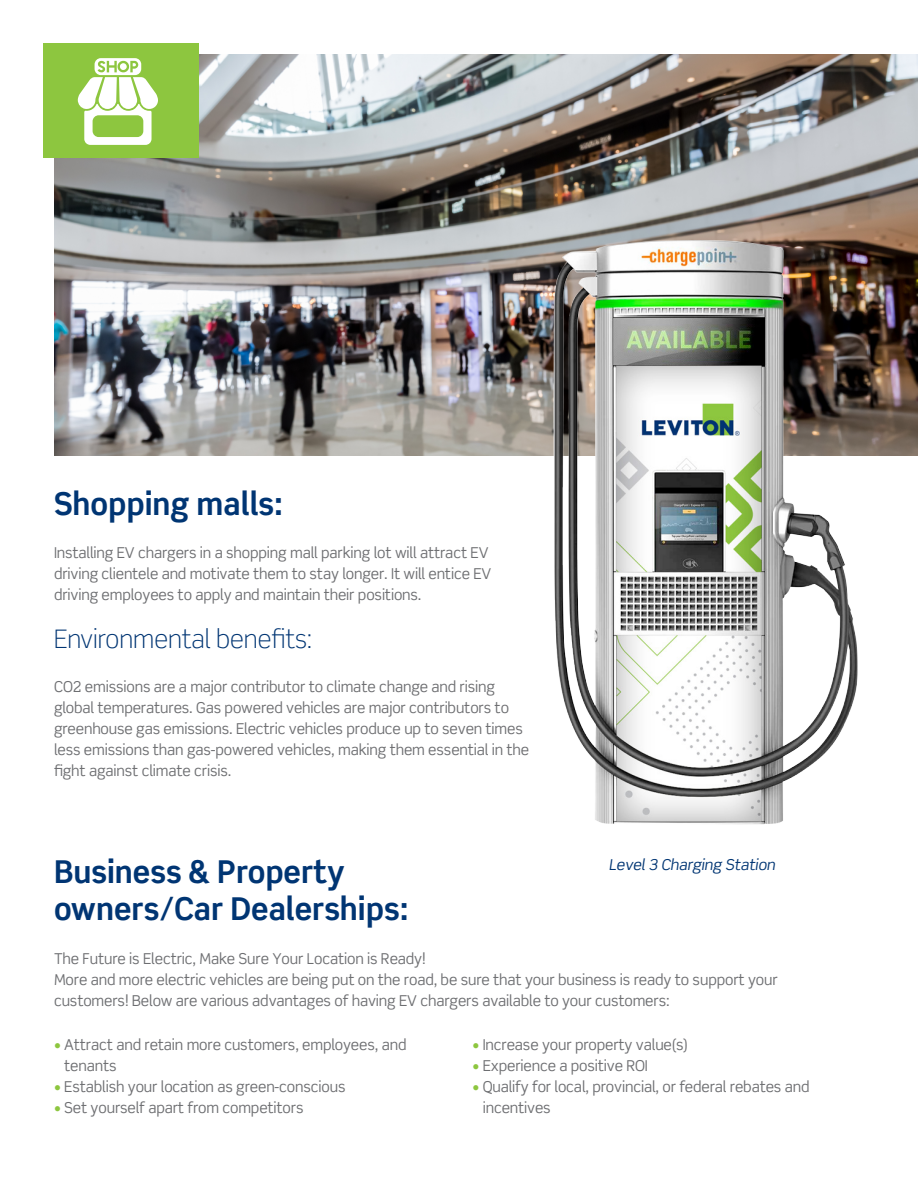
<style>
.page{position:relative;width:918px;height:1188px;background:#fff}
.page>*{position:absolute;margin:0;border:0;box-sizing:border-box;transform-origin:0 0}
.t1{font:700 31.5px/37.8px "Scene Std";color:#003573}
.t2{font:300 25.5px "Scene Std";color:#003573}
.t3{font:15px/21px "Scene Std";letter-spacing:-.01em;color:#6d6e71}
.t4{font:italic 15px "Scene Std";letter-spacing:-.01em;color:#003573}
.s1{color:#8dc63f}
</style>
<div class="page">
<img style="left:54px;top:54px;width:864px;height:402px">
<img style="left:538px;top:227px;width:333px;height:598px">
<div style="left:43px;top:43px;width:156px;height:114px;background:#8dc63f"></div>
<svg style="left:78px;top:58px;width:80px;height:87px"></svg>
<h1 class="t1" style="left:54px;top:484px;width:230px">Shopping malls:</h1>
<p class="t3" style="left:54px;top:542px;width:439px">Installing EV chargers in a shopping mall parking lot will attract EV driving clientele and motivate them to stay longer. It will entice EV driving employees to apply and maintain their positions.</p>
<h2 class="t2" style="left:54px;top:624px;width:260px">Environmental benefits:</h2>
<p class="t3" style="left:54px;top:676px;width:477px">CO2 emissions are a major contributor to climate change and rising global temperatures. Gas powered vehicles are major contributors to greenhouse gas emissions. Electric vehicles produce up to seven times less emissions than gas-powered vehicles, making them essential in the fight against climate crisis.</p>
<h1 class="t1" style="left:54px;top:852px;width:356px">Business &amp; Property owners/Car Dealerships:</h1>
<p class="t3" style="left:54px;top:948px;width:725px">The Future is Electric, Make Sure Your Location is Ready!<br>More and more electric vehicles are being put on the road, be sure that your business is ready to support your customers! Below are various advantages of having EV chargers available to your customers:</p>
<p class="t4" style="left:609px;top:855px;width:168px">Level 3 Charging Station</p>
<p class="t3" style="left:64px;top:1034px;width:344px;text-indent:-10px"><span class="s1">•</span> Attract and retain more customers, employees, and tenants</p>
<p class="t3" style="left:54px;top:1076px;width:293px"><span class="s1">•</span> Establish your location as green-conscious</p>
<p class="t3" style="left:54px;top:1097px;width:251px"><span class="s1">•</span> Set yourself apart from competitors</p>
<p class="t3" style="left:473px;top:1034px;width:217px"><span class="s1">•</span> Increase your property value(s)</p>
<p class="t3" style="left:473px;top:1055px;width:177px"><span class="s1">•</span> Experience a positive ROI</p>
<p class="t3" style="left:483px;top:1076px;width:328px;text-indent:-10px"><span class="s1">•</span> Qualify for local, provincial, or federal rebates and incentives</p>
</div>
